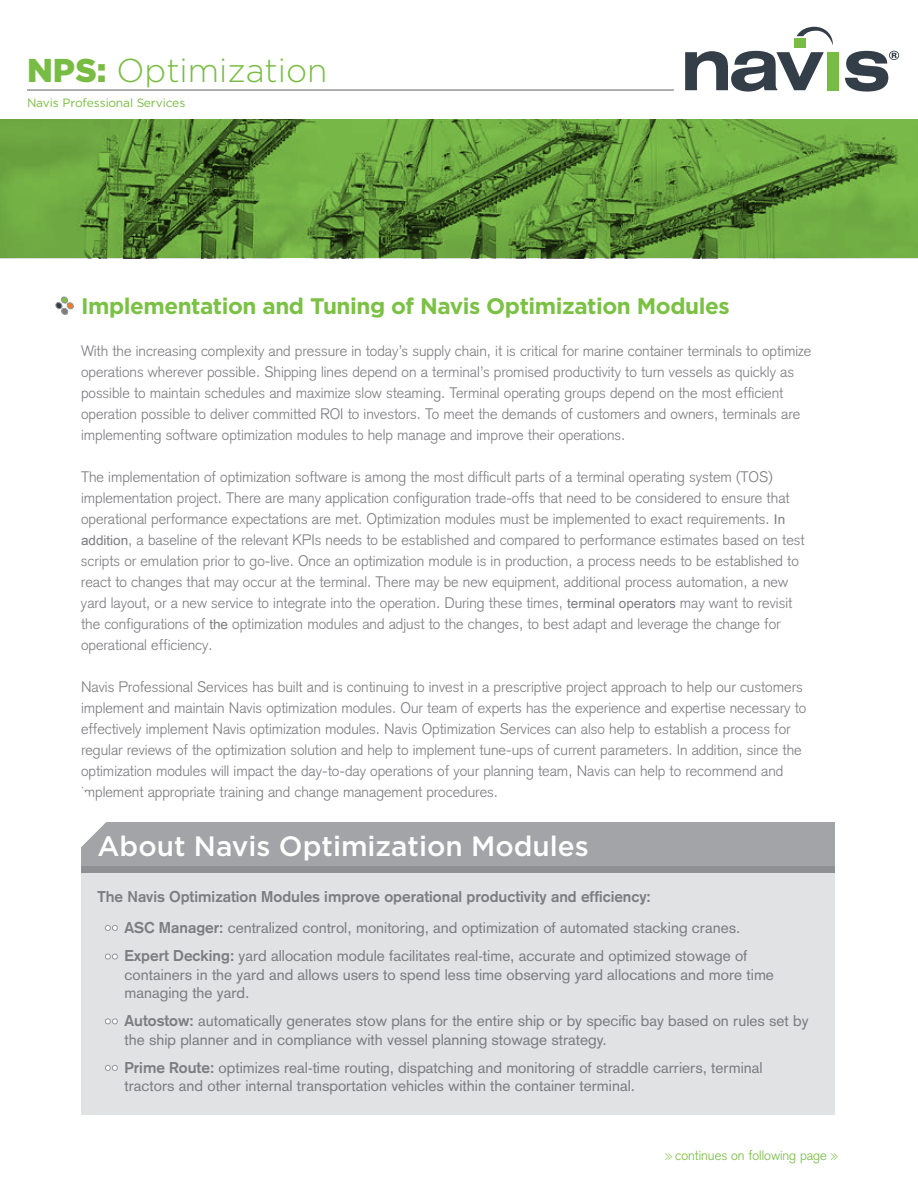
<style>
.page{position:relative;width:918px;height:1188px;background:#fff}
.page>*{position:absolute;margin:0;border:0;box-sizing:border-box;transform-origin:0 0}
.t1{font:300 33px "Gotham";color:#79bc43}
.t2{font:500 28.05px "Gotham";color:#fff}
.t3{font:700 22.5px "Gotham";letter-spacing:-.02em;color:#7ac144}
.t4{font:15.45px/18.5px "Akzidenz Grotesk";color:#7c7c81}
.t5{font:700 15.45px/30.9px "Akzidenz Grotesk";color:#7c7c81}
.t6{font:300 15px/21px "Akzidenz Grotesk";color:#7c7c81}
.t7{font:300 13.5px "Akzidenz Grotesk";color:#79bc43;scale:.51 1}
.t8{font:12px "Gotham";letter-spacing:-.015em;color:#79bc43}
.s1{font-weight:900}
.s2{font-family:"Arial Unicode MS";font-weight:400;font-size:13.5px}
.s3{font-weight:400}
.s4{font-weight:700}
</style>
<div class="page">
<svg style="left:685px;top:51px;width:139px;height:41px"></svg>
<div style="left:827px;top:52px;width:12px;height:38px;background:#79bc43"></div>
<svg style="left:797px;top:27px;width:36px;height:18px"></svg>
<div style="left:794px;top:38px;width:12px;height:10px;background:#79bc43"></div>
<svg style="left:845px;top:51px;width:54px;height:41px"></svg>
<hr style="left:27px;top:89px;width:647px;height:2px;background:#939598">
<svg style="left:0;top:119px;width:918px;height:139px;background:#62973a"></svg>
<div style="left:81px;top:866px;width:754px;height:248px;background:#e1e2e3"></div>
<div style="left:81px;top:822px;width:754px;height:51px;background:#a2a4a7"></div>
<svg style="left:105px;top:925px;width:13px;height:6px"></svg>
<svg style="left:105px;top:954px;width:13px;height:5px"></svg>
<svg style="left:105px;top:1019px;width:13px;height:5px"></svg>
<svg style="left:105px;top:1065px;width:13px;height:6px"></svg>
<svg style="left:81px;top:822px;width:25px;height:25px"></svg>
<svg style="left:55px;top:296px;width:19px;height:19px"></svg>
<h1 class="t1" style="left:27px;top:52px;width:302px"><span class="s1">NPS:</span> Optimization</h1>
<p class="t8" style="left:27px;top:96px;width:160px">Navis Professional Services</p>
<h3 class="t3" style="left:81px;top:293px;width:650px">Implementation and Tuning of Navis Optimization Modules</h3>
<p class="t6" style="left:81px;top:340px;width:732px">With the increasing complexity and pressure in today’s supply chain, it is critical for marine container terminals to optimize operations wherever possible. Shipping lines depend on a terminal’s promised productivity to turn vessels as quickly as possible to maintain schedules and maximize slow steaming. Terminal operating groups depend on the most efficient operation possible to deliver committed ROI to investors. To meet the demands of customers and owners, terminals are implementing software optimization modules to help manage and improve their operations.</p>
<p class="t6" style="left:81px;top:466px;width:725px">The implementation of optimization software is among the most difficult parts of a terminal operating system (TOS) implementation project. There are many application configuration trade-offs that need to be considered to ensure that operational performance expectations are met. Optimization modules must be implemented to exact requirements. <span class="s2">In addition</span>, a baseline of the relevant KPIs needs to be established and compared to performance estimates based on test scripts or emulation prior to go-live. Once an optimization module is in production, a process needs to be established to react to changes that may occur at the terminal. There may be new equipment, additional process automation, a new yard layout, or a new service to integrate into the operation. During these times, <span class="s2">terminal operators</span> may want to revisit the configurations of <span class="s2">the</span> optimization modules and adjust to the changes, to best adapt and leverage the change for operational efficiency.</p>
<p class="t6" style="left:81px;top:676px;width:727px">Navis Professional Services has built and is continuing to invest in a prescriptive project approach to help our customers implement and maintain Navis optimization modules. Our team of experts has the experience and expertise necessary to effectively implement Navis optimization modules. Navis Optimization Services can also help to establish a process for regular reviews of the optimization solution and help to implement tune-ups of current parameters. In addition, since the optimization modules will impact the day-to-day operations of your planning team, Navis can help to recommend and implement appropriate training and change management procedures.</p>
<h2 class="t2" style="left:97px;top:830px;width:493px">About Navis Optimization Modules</h2>
<p class="t5" style="left:124px;top:881px;width:617px;text-indent:-27px">The Navis Optimization Modules improve operational productivity and efficiency:<br>ASC Manager: <span class="s3">centralized control, monitoring, and optimization of automated stacking cranes.</span></p>
<p class="t4" style="left:124px;top:947px;width:651px"><span class="s4">Expert Decking:</span> yard allocation module facilitates real-time, accurate and optimized stowage of containers in the yard and allows users to spend less time observing yard allocations and more time managing the yard.</p>
<p class="t4" style="left:124px;top:1012px;width:686px"><span class="s4">Autostow:</span> automatically generates stow plans for the entire ship or by specific bay based on rules set by the ship planner and in compliance with vessel planning stowage strategy.</p>
<p class="t4" style="left:124px;top:1058px;width:640px"><span class="s4">Prime Route:</span> optimizes real-time routing, dispatching and monitoring of straddle carriers, terminal tractors and other internal transportation vehicles within the container terminal.</p>
<p class="t7" style="left:665px;top:1147px;width:341px">&gt;&gt; continues on following page &gt;&gt;</p>
</div>
